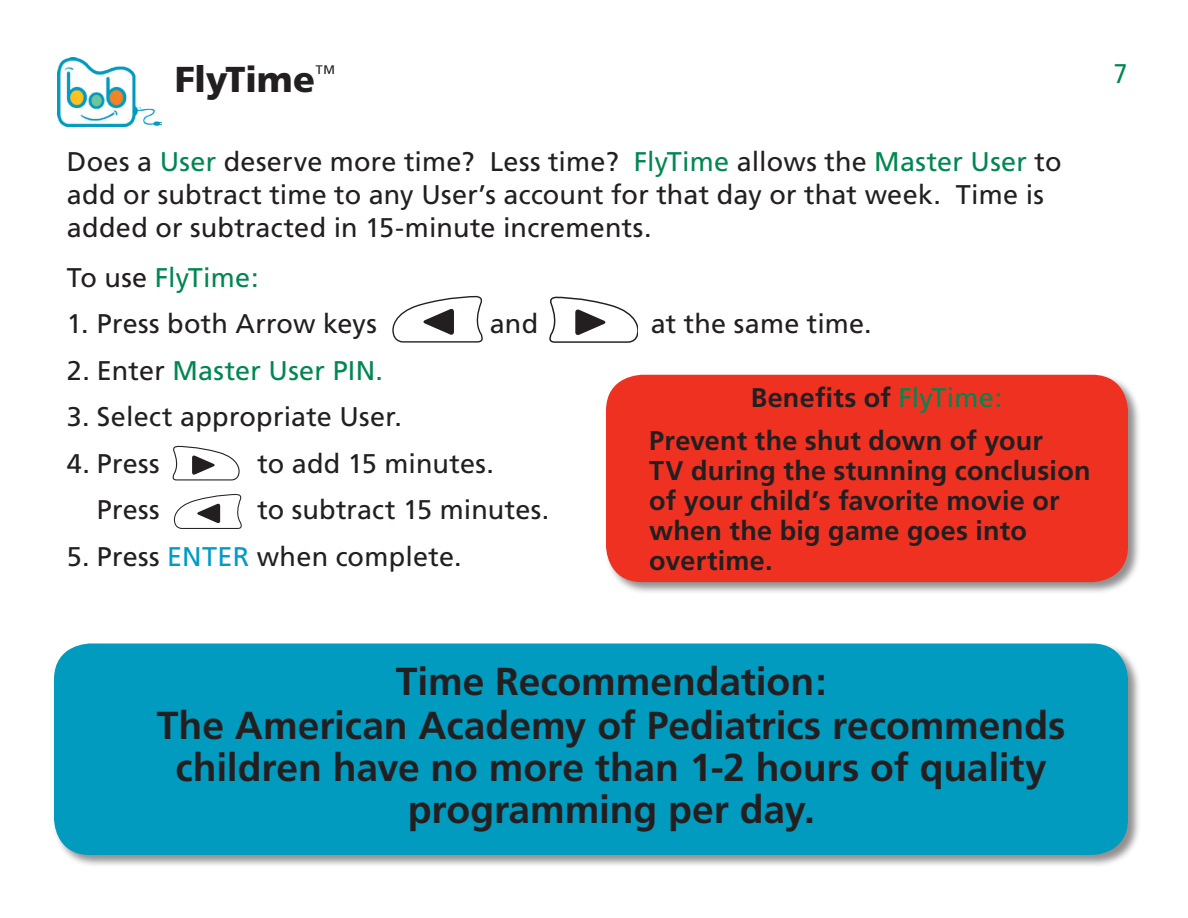
<style>
.page{position:relative;width:1188px;height:918px;background:#fff}
.page>*{position:absolute;margin:0;border:0;box-sizing:border-box;transform-origin:0 0}
.t1{font:700 39px/42.6px "Frutiger";letter-spacing:-.005em;color:#231f20;text-align:center}
.t2{font:900 36px "Frutiger";letter-spacing:-.01em;color:#231f20}
.t3{font:27px/33px "Frutiger";letter-spacing:.01em;color:#231f20}
.t4{font:700 27px/30px "Frutiger";letter-spacing:.01em;color:#231f20}
.t5{font:27px "Frutiger";letter-spacing:.01em;color:#008751}
.t6{font:27px "Frutiger";letter-spacing:.01em;color:#008751;scale:.91 1}
.s1{color:#008751}
.s2{color:#231f20}
.s3{color:#009bc8}
.s4{font-weight:400;color:#008751}
</style>
<div class="page">
<div style="left:53px;top:643px;width:1088px;height:225px;background:#231f20;opacity:.5"></div>
<div style="left:54px;top:644px;width:1074px;height:211px;background:#009bbf;border-radius:36px"></div>
<div style="left:605px;top:374px;width:536px;height:221px;background:#231f20;opacity:.5"></div>
<div style="left:606px;top:375px;width:522px;height:207px;background:#ef3122;border-radius:36px"></div>
<svg style="left:392px;top:295px;width:91px;height:48px"></svg>
<svg style="left:549px;top:296px;width:89px;height:47px"></svg>
<svg style="left:172px;top:445px;width:68px;height:36px"></svg>
<svg style="left:173px;top:493px;width:69px;height:36px"></svg>
<img style="left:57px;top:57px;width:105px;height:69px">
<h2 class="t2" style="left:67px;top:58px;width:44px">F</h2>
<h2 class="t2" style="left:194px;top:58px;width:143px">lyTime<sup>™</sup></h2>
<p class="t3" style="left:67px;top:145px;width:996px">Does a <span class="s1">User</span> deserve more time? Less time? <span class="s1">FlyTime</span> allows the <span class="s1">Master User</span> to add or subtract time to any User’s account for that day or that week. Time is added or subtracted in 15-minute increments.</p>
<p class="t5" style="left:67px;top:262px;width:193px"><span class="s2">To use</span> FlyTime:</p>
<p class="t3" style="left:67px;top:307px;width:312px">1. Press both Arrow keys</p>
<p class="t3" style="left:490px;top:307px;width:50px">and</p>
<p class="t3" style="left:651px;top:307px;width:223px">at the same time.</p>
<p class="t5" style="left:67px;top:355px;width:318px"><span class="s2">2. Enter</span> Master User PIN.</p>
<p class="t3" style="left:67px;top:400px;width:336px">3. Select appropriate User.</p>
<p class="t3" style="left:67px;top:447px;width:94px">4. Press</p>
<p class="t3" style="left:257px;top:447px;width:238px">to add 15 minutes.</p>
<p class="t3" style="left:97px;top:493px;width:64px">Press</p>
<p class="t3" style="left:257px;top:493px;width:294px">to subtract 15 minutes.</p>
<p class="t3" style="left:67px;top:540px;width:396px">5. Press <span class="s3">ENTER</span> when complete.</p>
<p class="t4" style="left:649px;top:375px;width:395px;line-height:43.5px;text-indent:101px">Benefits of <span class="s4">FlyTime:<br></span>Prevent the shut down of your</p>
<p class="t4" style="left:649px;top:455px;width:443px">TV during the stunning conclusion of your child’s favorite movie or when the big game goes into overtime.</p>
<p class="t6" style="left:1114px;top:58px;width:16px">7</p>
<h1 class="t1" style="left:157px;top:660px;width:910px">Time Recommendation:<br>The American Academy of Pediatrics recommends children have no more than 1-2 hours of quality programming per day.</h1>
</div>
